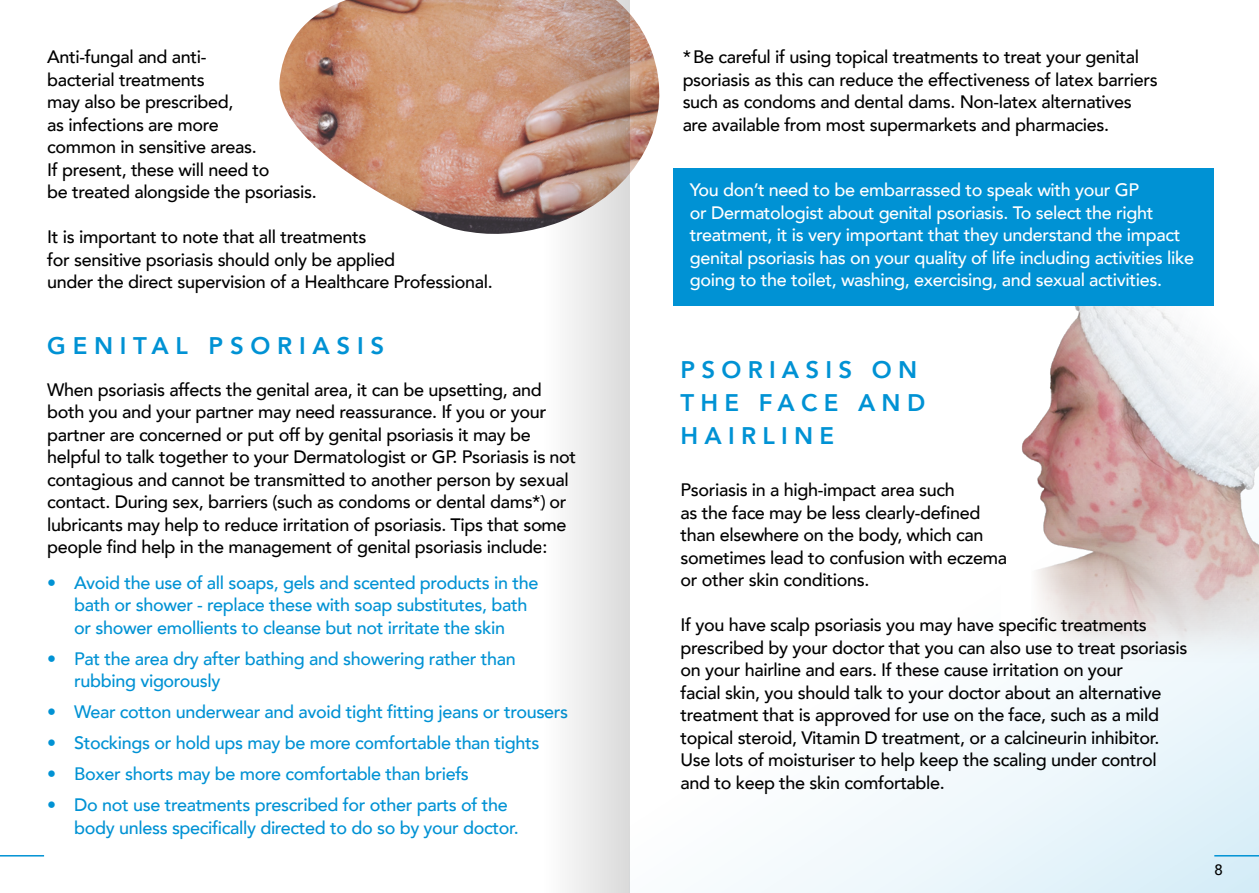
<style>
.page{position:relative;width:1259px;height:893px;background:#fff}
.page>*{position:absolute;margin:0;border:0;box-sizing:border-box;transform-origin:0 0}
.t1{font:800 24px/33px "Avenir";letter-spacing:.26em;color:#0092d4}
.t2{font:800 24px "Avenir";letter-spacing:.28em;color:#0092d4}
.t3{font:500 18px/22.5px "Avenir";letter-spacing:-.02em;color:#000}
.t4{font:500 18px/22.5px "Avenir";letter-spacing:-.02em;color:#0092d4}
.t5{font:500 18px/22.5px "Avenir";letter-spacing:-.02em;color:#fff}
.t6{font:500 15px "Avenir";color:#000}
</style>
<div class="page">
<div style="left:630px;top:224px;width:629px;height:669px;background:linear-gradient(to right,#fff,#e3f3fa)"></div>
<img style="left:1014px;top:286px;width:245px;height:415px">
<svg style="left:1000px;top:551px;width:97px;height:117px"></svg>
<hr style="left:0;top:855px;width:44px;height:1px;background:#0092d4">
<hr style="left:1214px;top:855px;width:45px;height:1px;background:#0092d4">
<div style="left:673px;top:168px;width:541px;height:137px;background:#0092d4"></div>
<img style="left:279px;top:0;width:394px;height:235px">
<svg style="left:541px;top:0;width:88px;height:893px"></svg>
<p class="t3" style="left:47px;top:45px;width:271px">Anti-fungal and anti-<br>bacterial treatments<br>may also be prescribed,<br>as infections are more<br>common in sensitive areas.<br>If present, these will need to<br>be treated alongside the psoriasis.</p>
<p class="t3" style="left:47px;top:225px;width:447px">It is important to note that all treatments<br>for sensitive psoriasis should only be applied<br>under the direct supervision of a Healthcare Professional.</p>
<h1 class="t2" style="left:47px;top:327px;width:338px">GENITAL PSORIASIS</h1>
<p class="t3" style="left:47px;top:377px;width:530px">When psoriasis affects the genital area, it can be upsetting, and both you and your partner may need reassurance. If you or your partner are concerned or put off by genital psoriasis it may be helpful to talk together to your Dermatologist or GP. Psoriasis is not contagious and cannot be transmitted to another person by sexual contact. During sex, barriers (such as condoms or dental dams*) or lubricants may help to reduce irritation of psoriasis. Tips that some people find help in the management of genital psoriasis include:</p>
<p class="t4" style="left:74px;top:570px;width:465px;text-indent:-27px">• Avoid the use of all soaps, gels and scented products in the bath or shower - replace these with soap substitutes, bath or shower emollients to cleanse but not irritate the skin</p>
<p class="t4" style="left:74px;top:646px;width:443px;text-indent:-27px">• Pat the area dry after bathing and showering rather than rubbing vigorously</p>
<p class="t4" style="left:47px;top:700px;width:522px">• Wear cotton underwear and avoid tight fitting jeans or trousers</p>
<p class="t4" style="left:47px;top:731px;width:494px">• Stockings or hold ups may be more comfortable than tights</p>
<p class="t4" style="left:47px;top:762px;width:423px">• Boxer shorts may be more comfortable than briefs</p>
<p class="t4" style="left:74px;top:793px;width:446px;text-indent:-27px">• Do not use treatments prescribed for other parts of the body unless specifically directed to do so by your doctor.</p>
<p class="t3" style="left:682px;top:45px;width:477px">* Be careful if using topical treatments to treat your genital psoriasis as this can reduce the effectiveness of latex barriers such as condoms and dental dams. Non-latex alternatives are available from most supermarkets and pharmacies.</p>
<p class="t5" style="left:690px;top:178px;width:506px">You don’t need to be embarrassed to speak with your GP<br>or Dermatologist about genital psoriasis. To select the right treatment, it is very important that they understand the impact genital psoriasis has on your quality of life including activities like going to the toilet, washing, exercising, and sexual activities.</p>
<h1 class="t1" style="left:680px;top:354px;width:246px">PSORIASIS ON<br>THE FACE AND<br>HAIRLINE</h1>
<p class="t3" style="left:680px;top:478px;width:328px">Psoriasis in a high-impact area such<br>as the face may be less clearly-defined than elsewhere on the body, which can sometimes lead to confusion with eczema or other skin conditions.</p>
<p class="t3" style="left:680px;top:613px;width:508px">If you have scalp psoriasis you may have specific treatments prescribed by your doctor that you can also use to treat psoriasis on your hairline and ears. If these cause irritation on your<br>facial skin, you should talk to your doctor about an alternative treatment that is approved for use on the face, such as a mild topical steroid, Vitamin D treatment, or a calcineurin inhibitor.<br>Use lots of moisturiser to help keep the scaling under control and to keep the skin comfortable.</p>
<p class="t6" style="left:1214px;top:857px;width:10px">8</p>
</div>
